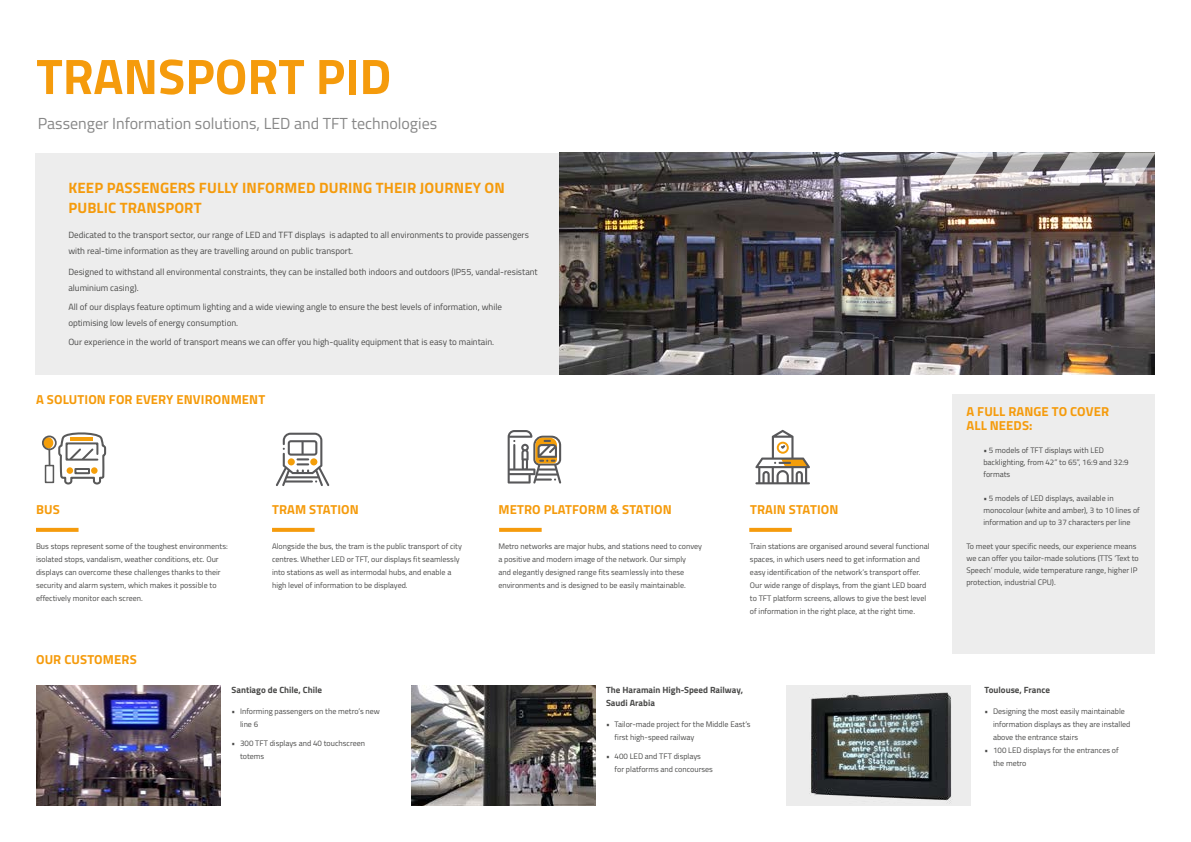
<style>
.page{position:relative;width:1191px;height:842px;background:#fff}
.page>*{position:absolute;margin:0;border:0;box-sizing:border-box;transform-origin:0 0}
.t1{font:700 50px "Titillium";color:#f59b0c}
.t2{font:16px "Titillium";color:#878787}
.t3{font:700 15px/20px "Titillium";letter-spacing:.01em;color:#f59b0c}
.t4{font:700 13px/14px "Titillium";letter-spacing:.01em;color:#f59b0c}
.t5{font:9px/16px "Titillium";color:#4a4a49}
.t6{font:700 9px/13px "Titillium";color:#4a4a49}
.t7{font:8px/13px "Titillium";color:#4a4a49}
</style>
<div class="page">
<svg style="left:58px;top:432px;width:48px;height:53px"></svg>
<div style="left:45px;top:465px;width:9px;height:18px;border:2px solid #595959"></div>
<svg style="left:48px;top:450px;width:2px;height:15px"></svg>
<div style="left:43px;top:437px;width:10px;height:11px;background:#f49e0a;border-radius:50%"></div>
<div style="left:42px;top:435px;width:15px;height:15px;border:2px solid #595959;border-radius:50%"></div>
<svg style="left:276px;top:433px;width:53px;height:53px"></svg>
<svg style="left:507px;top:430px;width:54px;height:53px"></svg>
<svg style="left:755px;top:430px;width:55px;height:54px"></svg>
<svg style="left:272px;top:528px;width:42px;height:4px"></svg>
<div style="left:35px;top:153px;width:1119px;height:221px;background:#ededed"></div>
<img style="left:559px;top:153px;width:595px;height:221px">
<svg style="left:938px;top:153px;width:217px;height:33px;background:#aca7a9"></svg>
<svg style="left:749px;top:528px;width:43px;height:4px"></svg>
<svg style="left:36px;top:528px;width:43px;height:4px"></svg>
<svg style="left:499px;top:528px;width:42px;height:4px"></svg>
<div style="left:952px;top:394px;width:203px;height:260px;background:#ededed"></div>
<img style="left:411px;top:685px;width:184px;height:121px">
<img style="left:36px;top:685px;width:184px;height:121px">
<img style="left:787px;top:685px;width:184px;height:121px">
<h1 class="t1" style="left:36px;top:38px;width:356px">TRANSPORT PID</h1>
<h2 class="t2" style="left:38px;top:111px;width:401px">Passenger Information solutions, LED and TFT technologies</h2>
<h3 class="t3" style="left:68px;top:177px;width:438px">KEEP PASSENGERS FULLY INFORMED DURING THEIR JOURNEY ON<br>PUBLIC TRANSPORT</h3>
<p class="t5" style="left:68px;top:226px;width:462px">Dedicated to the transport sector, our range of LED and TFT displays is adapted to all environments to provide passengers with real-time information as they are travelling around on public transport.</p>
<p class="t5" style="left:68px;top:264px;width:471px">Designed to withstand all environmental constraints, they can be installed both indoors and outdoors (IP55, vandal-resistant aluminium casing).</p>
<p class="t5" style="left:68px;top:299px;width:435px">All of our displays feature optimum lighting and a wide viewing angle to ensure the best levels of information, while optimising low levels of energy consumption.</p>
<p class="t5" style="left:68px;top:334px;width:427px">Our experience in the world of transport means we can offer you high-quality equipment that is easy to maintain.</p>
<h3 class="t4" style="left:36px;top:391px;width:231px">A SOLUTION FOR EVERY ENVIRONMENT</h3>
<h3 class="t4" style="left:36px;top:501px;width:25px">BUS</h3>
<p class="t7" style="left:36px;top:540px;width:193px">Bus stops represent some of the toughest environments: isolated stops, vandalism, weather conditions, etc. Our displays can overcome these challenges thanks to their security and alarm system, which makes it possible to effectively monitor each screen.</p>
<h3 class="t4" style="left:36px;top:651px;width:102px">OUR CUSTOMERS</h3>
<h3 class="t4" style="left:272px;top:501px;width:88px">TRAM STATION</h3>
<p class="t7" style="left:272px;top:540px;width:191px">Alongside the bus, the tram is the public transport of city centres. Whether LED or TFT, our displays fit seamlessly into stations as well as intermodal hubs, and enable a high level of information to be displayed.</p>
<p class="t6" style="left:231px;top:683px;width:92px">Santiago de Chile, Chile</p>
<p class="t7" style="left:240px;top:705px;width:141px;text-indent:-9px">• Informing passengers on the metro’s new line 6</p>
<p class="t7" style="left:240px;top:736px;width:126px;text-indent:-9px">• 300 TFT displays and 40 touchscreen totems</p>
<h3 class="t4" style="left:498px;top:501px;width:175px">METRO PLATFORM &amp; STATION</h3>
<p class="t7" style="left:498px;top:540px;width:205px">Metro networks are major hubs, and stations need to convey a positive and modern image of the network. Our simply<br>and elegantly designed range fits seamlessly into these environments and is designed to be easily maintainable.</p>
<h3 class="t4" style="left:750px;top:501px;width:90px">TRAIN STATION</h3>
<p class="t7" style="left:750px;top:540px;width:181px">Train stations are organised around several functional spaces, in which users need to get information and easy identification of the network’s transport offer.<br>Our wide range of displays, from the giant LED board to TFT platform screens, allows to give the best level of information in the right place, at the right time.</p>
<p class="t6" style="left:606px;top:683px;width:138px">The Haramain High-Speed Railway,<br>Saudi Arabia</p>
<p class="t7" style="left:614px;top:718px;width:138px;text-indent:-9px">• Tailor-made project for the Middle East’s first high-speed railway</p>
<p class="t7" style="left:614px;top:749px;width:100px;text-indent:-9px">• 400 LED and TFT displays<br>for platforms and concourses</p>
<h3 class="t4" style="left:966px;top:404px;width:144px">A FULL RANGE TO COVER<br>ALL NEEDS:</h3>
<p class="t7" style="left:983px;top:444px;width:147px;line-height:12px">• 5 models of TFT displays with LED backlighting, from 42” to 65”, 16:9 and 32:9 formats</p>
<p class="t7" style="left:983px;top:492px;width:158px;line-height:12px">• 5 models of LED displays, available in monocolour (white and amber), 3 to 10 lines of information and up to 37 characters per line</p>
<p class="t7" style="left:966px;top:540px;width:174px;line-height:12px">To meet your specific needs, our experience means we can offer you tailor-made solutions (TTS ‘Text to Speech’ module, wide temperature range, higher IP protection, industrial CPU).</p>
<p class="t6" style="left:984px;top:683px;width:67px">Toulouse, France</p>
<p class="t7" style="left:993px;top:705px;width:139px;text-indent:-9px">• Designing the most easily maintainable information displays as they are installed above the entrance stairs</p>
<p class="t7" style="left:993px;top:744px;width:127px;text-indent:-9px">• 100 LED displays for the entrances of the metro</p>
</div>
